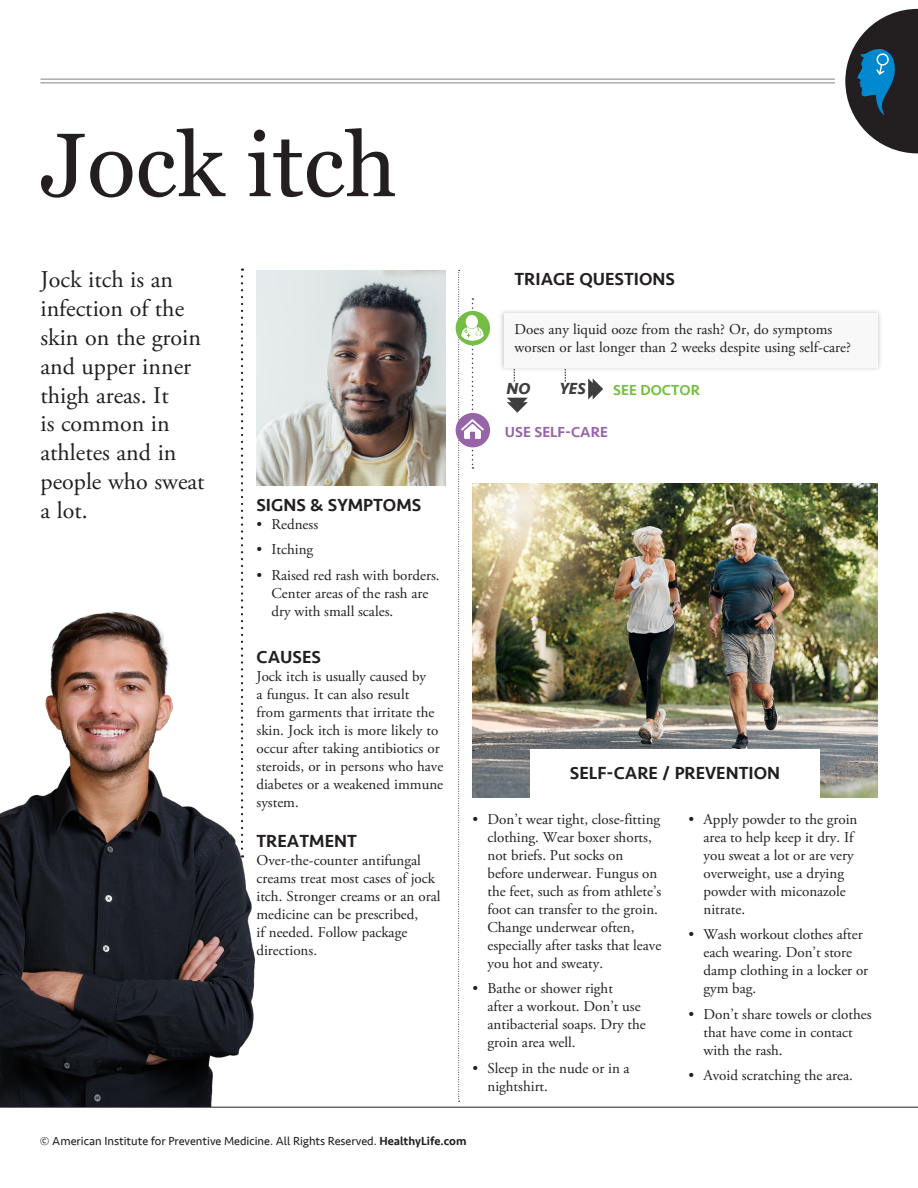
<style>
.page{position:relative;width:918px;height:1188px;background:#fff}
.page>*{position:absolute;margin:0;border:0;box-sizing:border-box;transform-origin:0 0}
.Heading_Main{font:90px "Georgia";color:#231f20}
.Body_IntroParagraph{font:24px/28.8px "Adobe Garamond Pro";color:#231f20}
.Body_SubHead{font:500 18px "Seravek";color:#231f20}
.FlowChart_NoYes{font:italic 700 16.5px "Seravek";color:#3e3e3f}
.Body_Bullet{font:15px/18px "Adobe Garamond Pro";color:#231f20}
.Body_Text{font:15px/18px "Adobe Garamond Pro";color:#231f20}
.FlowChart_UseSelfCare{font:500 15px "Seravek";color:#9764aa}
.FlowChart_SeeDoctor{font:500 15px "Seravek";color:#74bf43}
.t1{font:12px "Seravek";color:#231f20}
.s1{font-weight:500}
</style>
<div class="page">
<img style="left:256px;top:270px;width:190px;height:216px">
<svg style="left:241px;top:268px;width:2px;height:311px"></svg>
<div style="left:498px;top:308px;width:385px;height:64px;background:#231f20;opacity:.25"></div>
<div style="left:504px;top:313px;width:374px;height:54px;background:#f8f8f9"></div>
<svg style="left:507px;top:398px;width:21px;height:15px"></svg>
<svg style="left:588px;top:378px;width:15px;height:22px"></svg>
<div style="left:456px;top:311px;width:34px;height:34px;background:#74bf43;border-radius:50%"></div>
<div style="left:456px;top:413px;width:34px;height:34px;background:#9764aa;border-radius:50%"></div>
<svg style="left:458px;top:270px;width:26px;height:832px"></svg>
<img style="left:472px;top:484px;width:406px;height:314px">
<div style="left:530px;top:749px;width:290px;height:62px;background:#fff"></div>
<img style="left:0;top:579px;width:288px;height:528px">
<hr style="left:0;top:1107px;width:918px;height:1px;background:#231f20">
<hr style="left:40px;top:79px;width:795px;height:1px;background:#808285">
<hr style="left:40px;top:82px;width:795px;height:1px;background:#808285">
<svg style="left:845px;top:9px;width:73px;height:144px"></svg>
<p class="Heading_Main" style="left:40px;top:99px;width:358px">Jock itch</p>
<p class="Body_IntroParagraph" style="left:40px;top:266px;width:166px">Jock itch is an infection of the skin on the groin and upper inner thigh areas. It<br>is common in athletes and in people who sweat a lot.</p>
<p class="Body_SubHead" style="left:256px;top:494px;width:166px">SIGNS &amp; SYMPTOMS</p>
<p class="Body_Bullet" style="left:256px;top:516px;width:63px">• Redness</p>
<p class="Body_Bullet" style="left:256px;top:541px;width:58px">• Itching</p>
<p class="Body_Bullet" style="left:272px;top:567px;width:170px;text-indent:-15px">• Raised red rash with borders.<br>Center areas of the rash are dry with small scales.</p>
<p class="Body_SubHead" style="left:256px;top:646px;width:66px">CAUSES</p>
<p class="Body_Text" style="left:256px;top:668px;width:188px">Jock itch is usually caused by<br>a fungus. It can also result<br>from garments that irritate the skin. Jock itch is more likely to occur after taking antibiotics or steroids, or in persons who have diabetes or a weakened immune system.</p>
<p class="Body_SubHead" style="left:256px;top:830px;width:102px">TREATMENT</p>
<p class="Body_Text" style="left:256px;top:852px;width:186px">Over-the-counter antifungal creams treat most cases of jock itch. Stronger creams or an oral medicine can be prescribed,<br>if needed. Follow package directions.</p>
<p class="Body_SubHead" style="left:514px;top:268px;width:162px">TRIAGE QUESTIONS</p>
<p class="Body_Text" style="left:514px;top:321px;width:338px">Does any liquid ooze from the rash? Or, do symptoms worsen or last longer than 2 weeks despite using self-care?</p>
<p class="FlowChart_SeeDoctor" style="left:613px;top:381px;width:88px">SEE DOCTOR</p>
<p class="FlowChart_UseSelfCare" style="left:505px;top:423px;width:105px">USE SELF-CARE</p>
<p class="FlowChart_NoYes" style="left:506px;top:375px;width:25px">NO</p>
<p class="FlowChart_NoYes" style="left:560px;top:375px;width:27px">YES</p>
<p class="Body_SubHead" style="left:570px;top:762px;width:212px">SELF-CARE / PREVENTION</p>
<p class="Body_Bullet" style="left:488px;top:810px;width:175px;text-indent:-15px">• Don’t wear tight, close-fitting clothing. Wear boxer shorts, not briefs. Put socks on before underwear. Fungus on the feet, such as from athlete’s foot can transfer to the groin.<br>Change underwear often, especially after tasks that leave you hot and sweaty.</p>
<p class="Body_Bullet" style="left:488px;top:980px;width:160px;text-indent:-15px">• Bathe or shower right<br>after a workout. Don’t use antibacterial soaps. Dry the groin area well.</p>
<p class="Body_Bullet" style="left:488px;top:1059px;width:144px;text-indent:-15px">• Sleep in the nude or in a nightshirt.</p>
<p class="Body_Bullet" style="left:704px;top:810px;width:156px;text-indent:-15px">• Apply powder to the groin area to help keep it dry. If you sweat a lot or are very overweight, use a drying powder with miconazole nitrate.</p>
<p class="Body_Bullet" style="left:704px;top:926px;width:166px;text-indent:-15px">• Wash workout clothes after each wearing. Don’t store damp clothing in a locker or gym bag.</p>
<p class="Body_Bullet" style="left:704px;top:1005px;width:170px;text-indent:-15px">• Don’t share towels or clothes that have come in contact with the rash.</p>
<p class="Body_Bullet" style="left:688px;top:1067px;width:166px">• Avoid scratching the area.</p>
<p class="t1" style="left:40px;top:1132px;width:428px">© American Institute for Preventive Medicine. All Rights Reserved. <span class="s1">HealthyLife.com</span></p>
</div>
